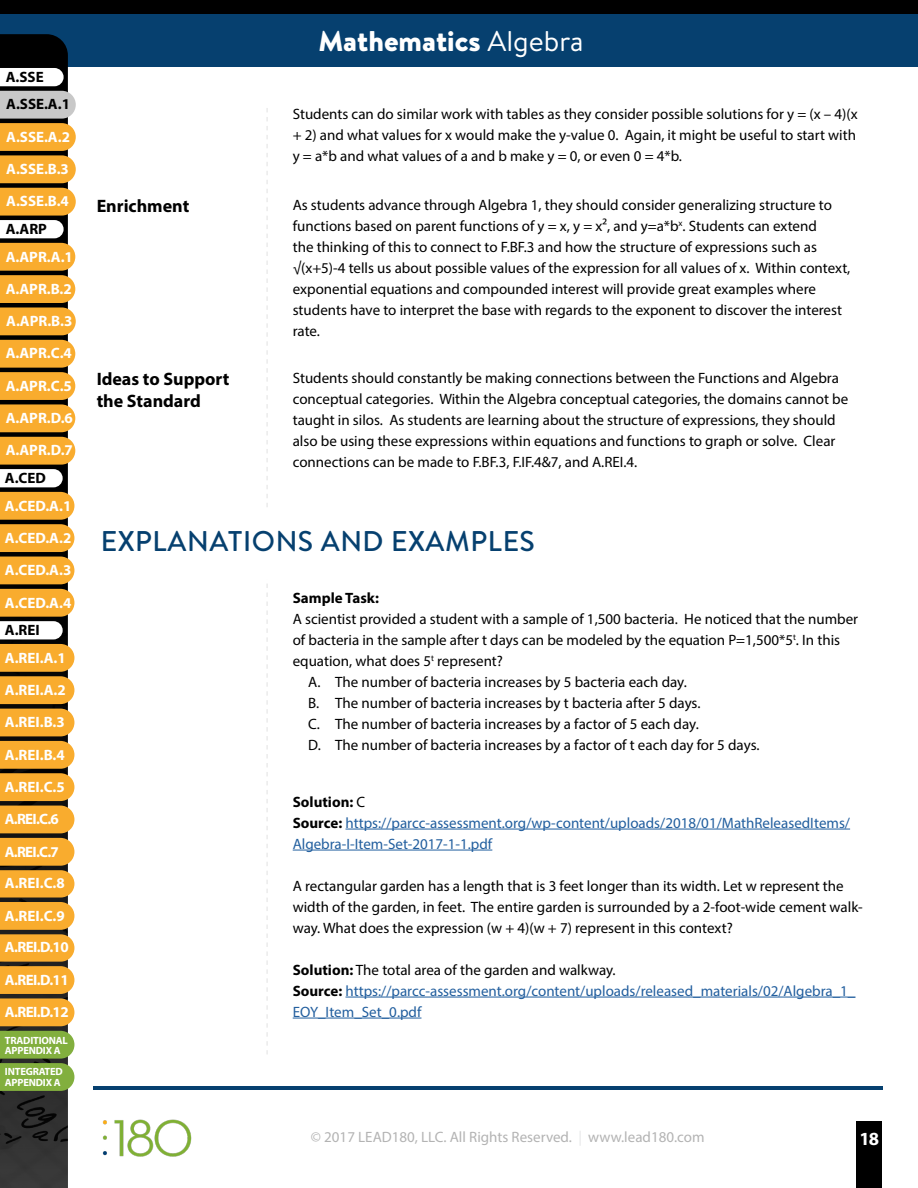
<style>
.page{position:relative;width:918px;height:1188px;background:#fff}
.page>*{position:absolute;margin:0;border:0;box-sizing:border-box;transform-origin:0 0}
.t1{font:500 28.5px "Brandon Text";letter-spacing:.02em;color:#06406f}
.t2{font:900 28.5px "Brandon Text";color:#fff}
.t3{font:700 18.6px "Myriad Pro";color:#fff}
.t4{font:700 18px/21.6px "Myriad Pro";color:#000}
.t5{font:15px/21px "Myriad Pro";color:#000}
.t6{font:15px/21px "Myriad Pro";color:#215e9e}
.t7{font:700 15px/32.2px "Myriad Pro";color:#fff}
.t8{font:15px "Myriad Pro";color:#b3b3b3}
.t9{font:700 15px "Myriad Pro";color:#000}
.t10{font:700 15px/32.2px "Myriad Pro";letter-spacing:-.04em;color:#fff}
.t11{font:700 10.5px/10.5px "Myriad Pro";letter-spacing:-.02em;color:#fff}
.s1{font-weight:400}
.s2{font-weight:700;color:#000}
.s3{color:#000}
.s4{color:#e6e7e8}
</style>
<div class="page">
<div style="left:0;top:13px;width:918px;height:54px;background:#06406f"></div>
<svg style="left:267px;top:108px;width:1px;height:946px"></svg>
<div style="left:0;top:0;width:918px;height:13px;background:#000"></div>
<svg style="left:0;top:34px;width:68px;height:34px;background:#000305"></svg>
<img style="left:0;top:1091px;width:68px;height:97px">
<div style="left:97px;top:509px;width:713px;height:70px;background:#fff"></div>
<hr style="left:345px;top:829px;width:505px;height:1px;background:#215e9e">
<hr style="left:293px;top:850px;width:199px;height:1px;background:#215e9e">
<hr style="left:345px;top:997px;width:510px;height:1px;background:#215e9e">
<hr style="left:293px;top:1018px;width:128px;height:1px;background:#215e9e">
<div style="left:857px;top:1121px;width:25px;height:67px;background:#000"></div>
<hr style="left:94px;top:1086px;width:789px;height:4px;background:#06406f">
<img style="left:102px;top:1119px;width:90px;height:38px">
<svg style="left:0;top:68px;width:76px;height:1023px;background:#cf9b3c"></svg>
<p class="t9" style="left:6px;top:67px;width:39px">A.SSE</p>
<p class="t9" style="left:6px;top:95px;width:65px">A.SSE.A.1</p>
<p class="t7" style="left:6px;top:120px;width:65px">A.SSE.A.2</p>
<p class="t7" style="left:6px;top:152px;width:64px">A.SSE.B.3<br>A.SSE.B.4</p>
<p class="t9" style="left:6px;top:219px;width:43px">A.ARP</p>
<p class="t7" style="left:6px;top:240px;width:69px;text-align:justify">A.APR.A.1<br>A.APR.B.2<br>A.APR.B.3<br>A.APR.C.4<br>A.APR.C.5</p>
<p class="t7" style="left:6px;top:401px;width:69px">A.APR.D.6</p>
<p class="t7" style="left:6px;top:434px;width:69px">A.APR.D.7</p>
<p class="t9" style="left:5px;top:468px;width:43px">A.CED</p>
<p class="t7" style="left:5px;top:489px;width:68px;text-align:justify">A.CED.A.1<br>A.CED.A.2<br>A.CED.A.3<br>A.CED.A.4</p>
<p class="t9" style="left:5px;top:620px;width:36px">A.REI</p>
<p class="t7" style="left:5px;top:641px;width:62px">A.REI.A.1<br>A.REI.A.2<br>A.REI.B.3<br>A.REI.B.4<br>A.REI.C.5<br>A.REI.C.6<br>A.REI.C.7</p>
<p class="t7" style="left:5px;top:867px;width:61px">A.REI.C.8<br>A.REI.C.9</p>
<p class="t10" style="left:5px;top:931px;width:65px">A.REI.D.10<br>A.REI.D.11</p>
<p class="t7" style="left:5px;top:995px;width:65px">A.REI.D.12</p>
<p class="t11" style="left:5px;top:1035px;width:64px">TRADITIONAL<br>APPENDIX A</p>
<p class="t11" style="left:5px;top:1066px;width:59px">INTEGRATED<br>APPENDIX A</p>
<h1 class="t2" style="left:319px;top:21px;width:267px">Mathematics <span class="s1">Algebra</span></h1>
<p class="t5" style="left:293px;top:103px;width:567px;text-align:justify">Students can do similar work with tables as they consider possible solutions for y = (x – 4)(x + 2) and what values for x would make the y-value 0. Again, it might be useful to start with y = a*b and what values of a and b make y = 0, or even 0 = 4*b.</p>
<p class="t4" style="left:97px;top:195px;width:94px">Enrichment</p>
<p class="t5" style="left:293px;top:194px;width:559px">As students advance through Algebra 1, they should consider generalizing structure to functions based on parent functions of y = x, y = x2, and y=a*b<sup>x</sup>. Students can extend<br>the thinking of this to connect to F.BF.3 and how the structure of expressions such as √(x+5)-4 tells us about possible values of the expression for all values of x. Within context, exponential equations and compounded interest will provide great examples where students have to interpret the base with regards to the exponent to discover the interest rate.</p>
<p class="t4" style="left:97px;top:368px;width:134px">Ideas to Support the Standard</p>
<p class="t5" style="left:293px;top:367px;width:557px">Students should constantly be making connections between the Functions and Algebra conceptual categories. Within the Algebra conceptual categories, the domains cannot be taught in silos. As students are learning about the structure of expressions, they should also be using these expressions within equations and functions to graph or solve. Clear connections can be made to F.BF.3, F.IF.4&amp;7, and A.REI.4.</p>
<h1 class="t1" style="left:101px;top:522px;width:436px">EXPLANATIONS AND EXAMPLES</h1>
<p class="t9" style="left:293px;top:588px;width:88px">Sample Task:</p>
<p class="t5" style="left:293px;top:608px;width:567px">A scientist provided a student with a sample of 1,500 bacteria. He noticed that the number</p>
<p class="t5" style="left:293px;top:629px;width:549px">of bacteria in the sample after t days can be modeled by the equation P=1,500*5<sup>t</sup>. In this</p>
<p class="t5" style="left:293px;top:650px;width:212px">equation, what does 5<sup>t</sup> represent?</p>
<p class="t5" style="left:308px;top:671px;width:380px">A. The number of bacteria increases by 5 bacteria each day.</p>
<p class="t5" style="left:308px;top:692px;width:394px">B. The number of bacteria increases by t bacteria after 5 days.</p>
<p class="t5" style="left:308px;top:713px;width:392px">C. The number of bacteria increases by a factor of 5 each day.</p>
<p class="t5" style="left:308px;top:734px;width:453px">D. The number of bacteria increases by a factor of t each day for 5 days.</p>
<p class="t6" style="left:293px;top:791px;width:559px"><span class="s2">Solution:</span> <span class="s3">C<br></span><span class="s2">Source:</span> https://parcc-assessment.org/wp-content/uploads/2018/01/MathReleasedItems/<br>Algebra-I-Item-Set-2017-1-1.pdf</p>
<p class="t5" style="left:293px;top:875px;width:572px">A rectangular garden has a length that is 3 feet longer than its width. Let w represent the width of the garden, in feet. The entire garden is surrounded by a 2-foot-wide cement walk&shy;way. What does the expression (w + 4)(w + 7) represent in this context?</p>
<p class="t6" style="left:293px;top:959px;width:564px"><span class="s2">Solution:</span> <span class="s3">The total area of the garden and walkway.<br></span><span class="s2">Source:</span> https://parcc-assessment.org/content/uploads/released_materials/02/Algebra_1_<br>EOY_Item_Set_0.pdf</p>
<p class="t8" style="left:311px;top:1128px;width:395px">© 2017 LEAD180, LLC. All Rights Reserved. <span class="s4">|</span> www.lead180.com</p>
<p class="t3" style="left:859px;top:1126px;width:21px">18</p>
</div>
